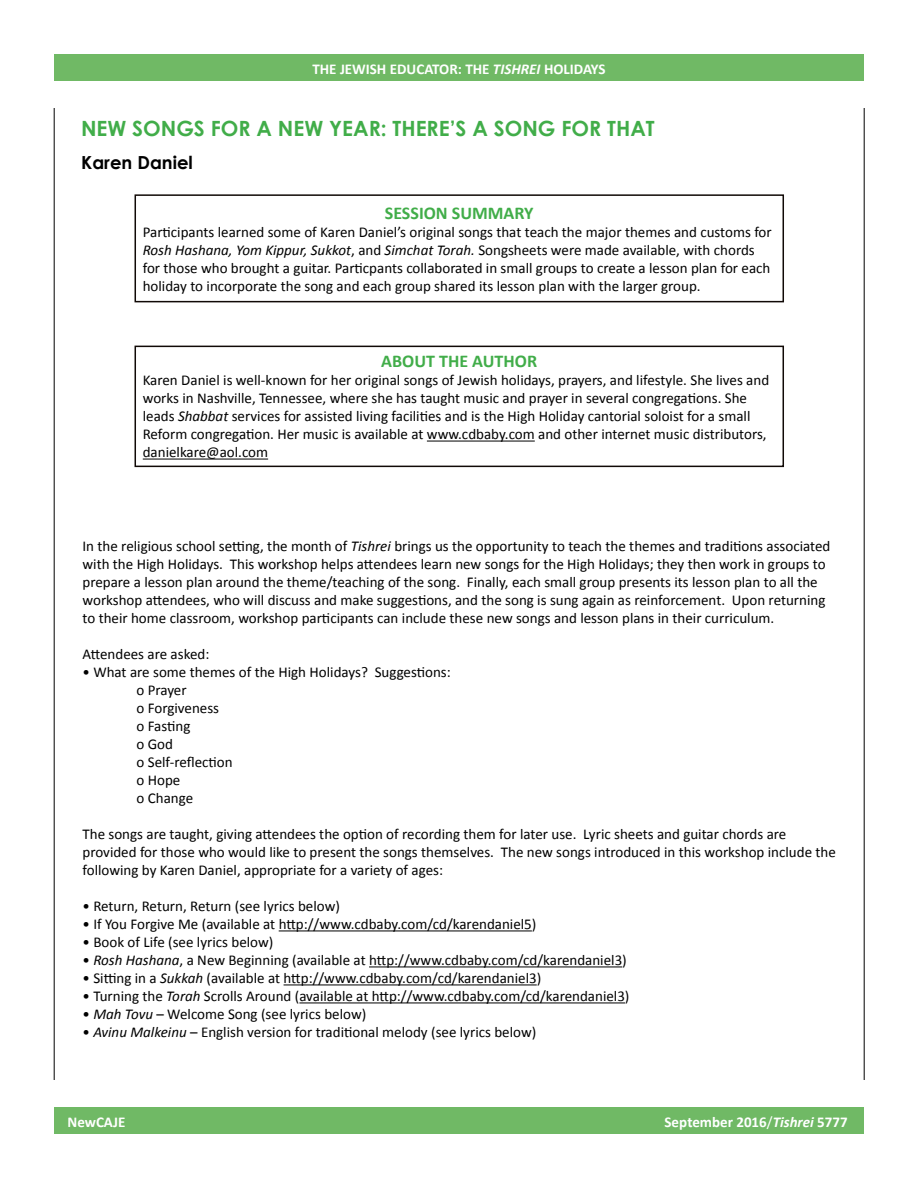
<style>
.page{position:relative;width:918px;height:1188px;background:#fff}
.page>*{position:absolute;margin:0;border:0;box-sizing:border-box;transform-origin:0 0}
.t1{font:700 21px "Century Gothic";color:#41ad49}
.t2{font:700 18px "Calibri";color:#41ad49}
.t3{font:700 18px "Century Gothic";color:#000}
.t4{font:15px/18px "Calibri";color:#000}
.t5{font:700 15px "Calibri";color:#fff}
.s1{font-style:italic}
.s2{font-weight:400}
</style>
<div class="page">
<div style="left:54px;top:1107px;width:810px;height:27px;background:#70b965"></div>
<div style="left:54px;top:54px;width:810px;height:27px;background:#70b965"></div>
<hr style="left:864px;top:108px;width:1px;height:972px;background:#000">
<hr style="left:54px;top:108px;width:1px;height:972px;background:#000">
<hr style="left:427px;top:441px;width:108px;height:1px;background:#000">
<hr style="left:143px;top:459px;width:125px;height:1px;background:#000">
<div style="left:135px;top:346px;width:649px;height:121px;border:2px solid #100906"></div>
<div style="left:135px;top:194px;width:649px;height:108px;border:2px solid #100906"></div>
<hr style="left:279px;top:930px;width:253px;height:1px;background:#000">
<hr style="left:369px;top:966px;width:253px;height:1px;background:#000">
<hr style="left:284px;top:984px;width:253px;height:1px;background:#000">
<hr style="left:299px;top:1002px;width:326px;height:1px;background:#000">
<p class="t5" style="left:312px;top:59px;width:295px">THE JEWISH EDUCATOR: THE <span class="s1">TISHREI</span> HOLIDAYS</p>
<h1 class="t1" style="left:81px;top:113px;width:575px">NEW SONGS FOR A NEW YEAR: THERE’S A SONG FOR THAT</h1>
<p class="t3" style="left:81px;top:149px;width:113px">KAREN DANIEL</p>
<p class="t2" style="left:385px;top:202px;width:150px">SESSION SUMMARY</p>
<p class="t4" style="left:143px;top:223px;width:630px">Participants learned some of Karen Daniel’s original songs that teach the major themes and customs for <span class="s1">Rosh Hashana, Yom Kippur, Sukkot</span>, and <span class="s1">Simchat Torah.</span> Songsheets were made available, with chords for those who brought a guitar. Particpants collaborated in small groups to create a lesson plan for each holiday to incorporate the song and each group shared its lesson plan with the larger group.</p>
<p class="t2" style="left:381px;top:350px;width:157px">ABOUT THE AUTHOR</p>
<p class="t4" style="left:143px;top:371px;width:628px">Karen Daniel is well-known for her original songs of Jewish holidays, prayers, and lifestyle. She lives and works in Nashville, Tennessee, where she has taught music and prayer in several congregations. She leads <span class="s1">Shabbat</span> services for assisted living facilities and is the High Holiday cantorial soloist for a small Reform congregation. Her music is available at www.cdbaby.com and other internet music distributors, danielkare@aol.com</p>
<p class="t4" style="left:82px;top:537px;width:749px">In the religious school setting, the month of <span class="s1">Tishrei</span> brings us the opportunity to teach the themes and traditions associated with the High Holidays. This workshop helps attendees learn new songs for the High Holidays; they then work in groups to prepare a lesson plan around the theme/teaching of the song. Finally, each small group presents its lesson plan to all the workshop attendees, who will discuss and make suggestions, and the song is sung again as reinforcement. Upon returning to their home classroom, workshop participants can include these new songs and lesson plans in their curriculum.</p>
<p class="t4" style="left:83px;top:645px;width:128px">Attendees are asked:</p>
<p class="t4" style="left:137px;top:663px;width:316px;text-indent:-54px">• What are some themes of the High Holidays? Suggestions: o Prayer<br>o Forgiveness<br>o Fasting<br>o God<br>o Self-reflection<br>o Hope<br>o Change</p>
<p class="t4" style="left:83px;top:825px;width:755px">The songs are taught, giving attendees the option of recording them for later use. Lyric sheets and guitar chords are provided for those who would like to present the songs themselves. The new songs introduced in this workshop include the following by Karen Daniel, appropriate for a variety of ages:</p>
<p class="t4" style="left:83px;top:897px;width:259px">• Return, Return, Return (see lyrics below)</p>
<p class="t4" style="left:83px;top:915px;width:455px">• If You Forgive Me (available at http://www.cdbaby.com/cd/karendaniel5)</p>
<p class="t4" style="left:83px;top:933px;width:192px">• Book of Life (see lyrics below)</p>
<p class="t4" style="left:83px;top:951px;width:546px">• <span class="s1">Rosh Hashana</span>, a New Beginning (available at http://www.cdbaby.com/cd/karendaniel3)</p>
<p class="t4" style="left:83px;top:969px;width:460px">• Sitting in a <span class="s1">Sukkah</span> (available at http://www.cdbaby.com/cd/karendaniel3)</p>
<p class="t4" style="left:83px;top:987px;width:549px">• Turning the <span class="s1">Torah</span> Scrolls Around (available at http://www.cdbaby.com/cd/karendaniel3)</p>
<p class="t4" style="left:82px;top:1005px;width:285px">• <span class="s1">Mah Tovu</span> – Welcome Song (see lyrics below)</p>
<p class="t4" style="left:82px;top:1023px;width:455px">• <span class="s1">Avinu Malkeinu</span> – English version for traditional melody (see lyrics below)</p>
<p class="t5" style="left:68px;top:1112px;width:60px">NewCAJE</p>
<p class="t5" style="left:665px;top:1112px;width:185px">September 2016<span class="s2">/</span><span class="s1">Tishrei</span> 5777</p>
</div>
